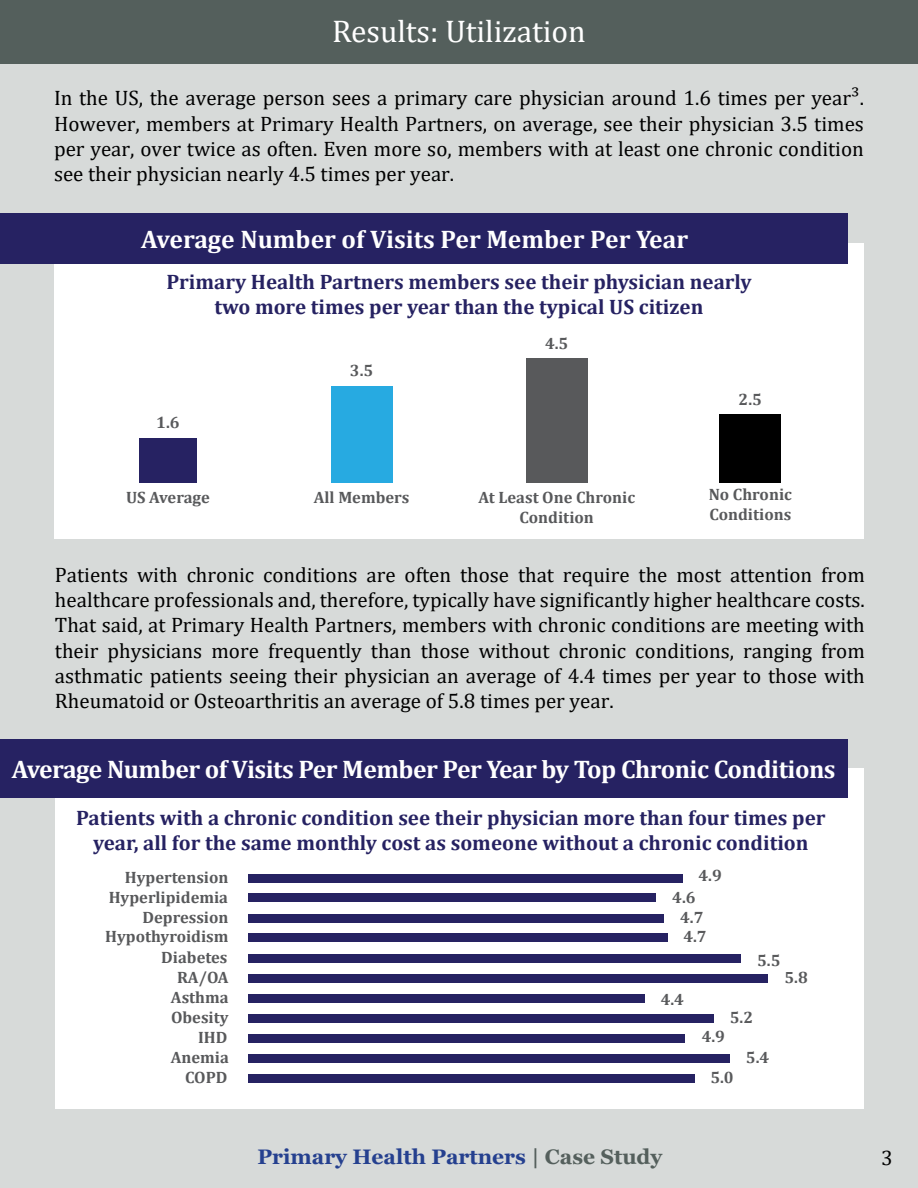
<style>
.page{position:relative;width:918px;height:1188px;background:#d7dad9}
.page>*{position:absolute;margin:0;border:0;box-sizing:border-box;transform-origin:0 0}
.t1{font:31.5px "Cambria";color:#fff}
.t2{font:700 25.5px "Cambria";letter-spacing:-.02em;color:#fff}
.t3{font:700 25.5px "Cambria";color:#fff}
.t4{font:21px/25.2px "Cambria";color:#000;text-align:justify}
.t5{font:700 21px/25.2px "Cambria";color:#262262;text-align:center}
.t6{font:700 21px "Georgia";color:#25408f}
.t7{font:700 16.5px/20px "Cambria";color:#58595b;text-align:center}
.s1{color:#545f5c}
</style>
<div class="page">
<div style="left:55px;top:768px;width:809px;height:341px;background:#fff"></div>
<div style="left:54px;top:243px;width:810px;height:295px;background:#fff"></div>
<div style="left:0;top:0;width:918px;height:64px;background:#545f5c"></div>
<div style="left:0;top:213px;width:848px;height:50px;background:#262262"></div>
<div style="left:139px;top:438px;width:58px;height:45px;background:#262262"></div>
<div style="left:331px;top:386px;width:61px;height:97px;background:#27aae1"></div>
<div style="left:526px;top:359px;width:62px;height:124px;background:#58595b"></div>
<div style="left:720px;top:415px;width:61px;height:68px;background:#000"></div>
<div style="left:0;top:739px;width:848px;height:59px;background:#262262"></div>
<div style="left:248px;top:1074px;width:447px;height:9px;background:#262262"></div>
<div style="left:248px;top:1034px;width:437px;height:9px;background:#262262"></div>
<div style="left:248px;top:1014px;width:466px;height:9px;background:#262262"></div>
<div style="left:248px;top:1054px;width:482px;height:9px;background:#262262"></div>
<div style="left:248px;top:994px;width:397px;height:9px;background:#262262"></div>
<div style="left:248px;top:974px;width:519px;height:9px;background:#262262"></div>
<div style="left:248px;top:933px;width:420px;height:9px;background:#262262"></div>
<div style="left:248px;top:954px;width:493px;height:9px;background:#262262"></div>
<div style="left:248px;top:914px;width:416px;height:9px;background:#262262"></div>
<div style="left:248px;top:893px;width:409px;height:9px;background:#262262"></div>
<div style="left:248px;top:874px;width:435px;height:9px;background:#262262"></div>
<h1 class="t1" style="left:332px;top:13px;width:255px">Results: Utilization</h1>
<p class="t4" style="left:54px;top:86px;width:812px">In the US, the average person sees a primary care physician around 1.6 times per year³.<br>However, members at Primary Health Partners, on average, see their physician 3.5 times per year, over twice as often. Even more so, members with at least one chronic condition see their physician nearly 4.5 times per year.</p>
<p class="t3" style="left:141px;top:221px;width:549px">Average Number of Visits Per Member Per Year</p>
<p class="t5" style="left:166px;top:268px;width:587px">Primary Health Partners members see their physician nearly two more times per year than the typical US citizen</p>
<p class="t7" style="left:156px;top:412px;width:25px">1.6</p>
<p class="t7" style="left:350px;top:360px;width:25px">3.5</p>
<p class="t7" style="left:545px;top:333px;width:25px">4.5</p>
<p class="t7" style="left:739px;top:389px;width:25px">2.5</p>
<p class="t7" style="left:126px;top:487px;width:85px">US Average</p>
<p class="t7" style="left:314px;top:486px;width:97px">All Members</p>
<p class="t7" style="left:478px;top:487px;width:158px">At Least One Chronic<br>Condition</p>
<p class="t7" style="left:709px;top:484px;width:85px;text-align:left">No Chronic<br>Conditions</p>
<p class="t4" style="left:55px;top:562px;width:812px">Patients with chronic conditions are often those that require the most attention from healthcare professionals and, therefore, typically have significantly higher healthcare costs.<br>That said, at Primary Health Partners, members with chronic conditions are meeting with their physicians more frequently than those without chronic conditions, ranging from asthmatic patients seeing their physician an average of 4.4 times per year to those with Rheumatoid or Osteoarthritis an average of 5.8 times per year.</p>
<p class="t2" style="left:12px;top:752px;width:825px">Average Number of Visits Per Member Per Year by Top Chronic Conditions</p>
<p class="t5" style="left:76px;top:805px;width:751px">Patients with a chronic condition see their physician more than four times per year, all for the same monthly cost as someone without a chronic condition</p>
<p class="t7" style="left:105px;top:867px;width:125px;text-align:right">Hypertension<br>Hyperlipidemia<br>Depression<br>Hypothyroidism<br>Diabetes<br>RA/OA<br>Asthma<br>Obesity<br>IHD<br>Anemia<br>COPD</p>
<p class="t7" style="left:698px;top:865px;width:25px">4.9</p>
<p class="t7" style="left:672px;top:886px;width:25px">4.6</p>
<p class="t7" style="left:680px;top:906px;width:25px">4.7</p>
<p class="t7" style="left:683px;top:926px;width:25px">4.7</p>
<p class="t7" style="left:757px;top:950px;width:25px">5.5</p>
<p class="t7" style="left:784px;top:967px;width:25px">5.8</p>
<p class="t7" style="left:661px;top:988px;width:25px">4.4</p>
<p class="t7" style="left:730px;top:1007px;width:25px">5.2</p>
<p class="t7" style="left:746px;top:1047px;width:25px">5.4</p>
<p class="t7" style="left:702px;top:1025px;width:25px">4.9</p>
<p class="t7" style="left:710px;top:1067px;width:25px">5.0</p>
<p class="t6" style="left:257px;top:1144px;width:406px">Primary Health Partners <span class="s1">| Case Study</span></p>
<p class="t4" style="left:881px;top:1145px;width:13px">3</p>
</div>
